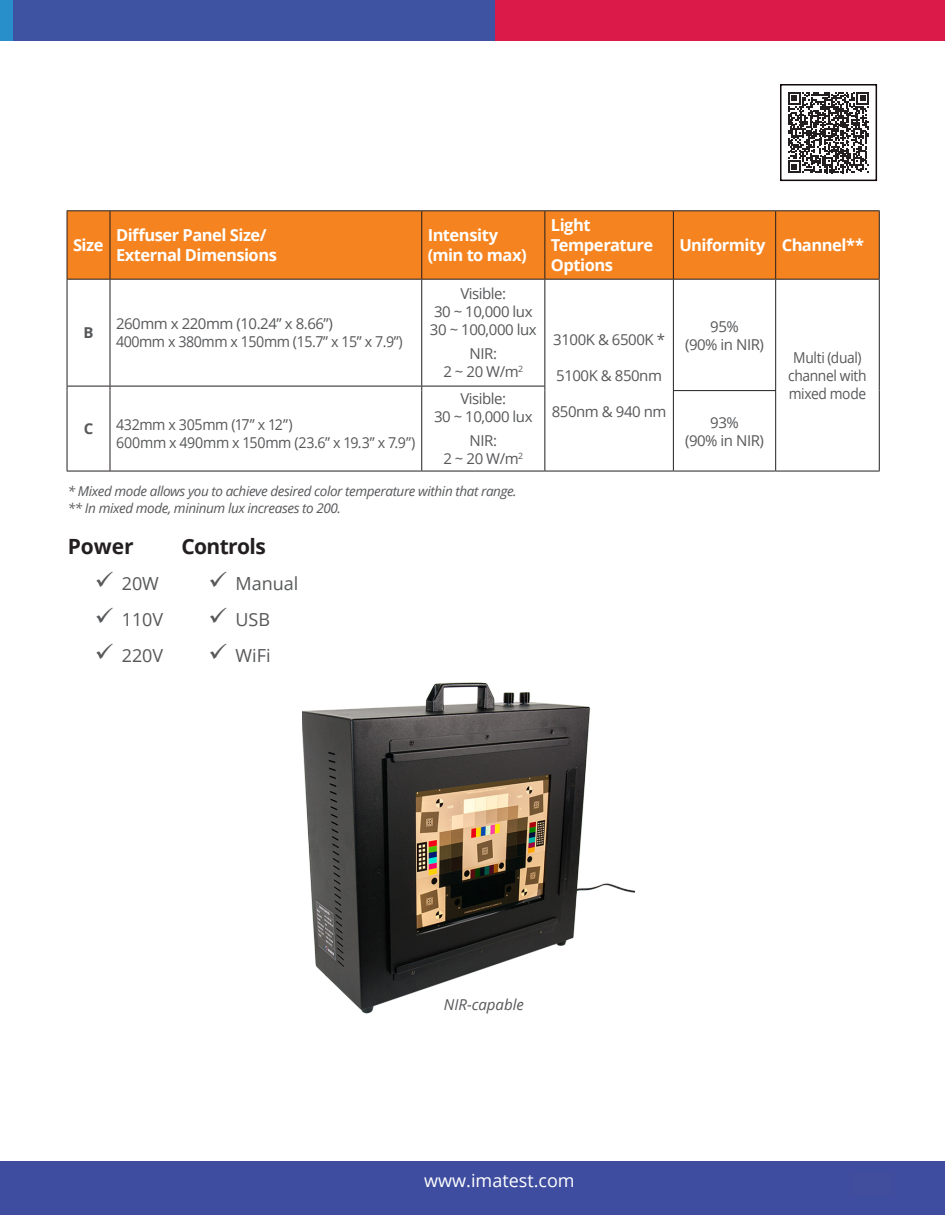
<style>
.page{position:relative;width:945px;height:1215px;background:#fff}
.page>*{position:absolute;margin:0;border:0;box-sizing:border-box;transform-origin:0 0}
.SubHeader{font:700 21px "Open Sans";letter-spacing:-.03em;color:#231f20}
.t1{font:18px "Open Sans";color:#57585a}
.t2{font:18px "Open Sans";color:#fff}
.Table_Header{font:700 16.5px/19.8px "Open Sans";letter-spacing:-.03em;color:#fff}
.Table_Cells{font:15px/18px "Open Sans";letter-spacing:-.03em;color:#57585a;text-align:center}
.Table_Cells-2{font:15px "Open Sans";letter-spacing:-.03em;color:#57585a;scale:.95 1}
.Table_Cells-3{font:15px/18px "Open Sans";letter-spacing:-.03em;color:#57585a;text-align:center;scale:.92 1}
.t3{font:italic 15px "Open Sans";color:#57585a}
.Table_Label_Column{font:700 15px "Open Sans";color:#57585a}
.Table_Note_2020{font:italic 13.5px "Open Sans";letter-spacing:-.03em;color:#57585a}
</style>
<div class="page">
<div style="left:0;top:1161px;width:945px;height:54px;background:#3e4da0"></div>
<div style="left:0;top:0;width:14px;height:40px;background:#288fca"></div>
<div style="left:14px;top:0;width:481px;height:40px;background:#3f53a3"></div>
<div style="left:495px;top:0;width:450px;height:40px;background:#dc1a49"></div>
<svg style="left:788px;top:92px;width:81px;height:81px"></svg>
<div style="left:780px;top:84px;width:97px;height:97px;border:2px solid #130809"></div>
<img style="left:302px;top:682px;width:332px;height:332px">
<div style="left:68px;top:211px;width:811px;height:68px;background:#f58420"></div>
<hr style="left:110px;top:280px;width:1px;height:106px;background:#231f20">
<hr style="left:110px;top:391px;width:1px;height:80px;background:#231f20">
<hr style="left:110px;top:386px;width:312px;height:1px;background:#231f20">
<hr style="left:422px;top:386px;width:123px;height:1px;background:#231f20">
<hr style="left:673px;top:390px;width:103px;height:1px;background:#231f20">
<hr style="left:110px;top:471px;width:312px;height:1px;background:#231f20">
<hr style="left:673px;top:471px;width:103px;height:1px;background:#231f20">
<hr style="left:67px;top:280px;width:1px;height:106px;background:#231f20">
<hr style="left:67px;top:386px;width:43px;height:1px;background:#231f20">
<hr style="left:67px;top:391px;width:1px;height:80px;background:#231f20">
<hr style="left:67px;top:471px;width:43px;height:1px;background:#231f20">
<hr style="left:67px;top:210px;width:43px;height:1px;background:#231f20">
<hr style="left:67px;top:211px;width:1px;height:68px;background:#231f20">
<hr style="left:67px;top:279px;width:43px;height:1px;background:#231f20">
<hr style="left:110px;top:210px;width:312px;height:1px;background:#231f20">
<hr style="left:110px;top:211px;width:1px;height:68px;background:#231f20">
<hr style="left:544px;top:211px;width:1px;height:68px;background:#231f20">
<hr style="left:110px;top:279px;width:312px;height:1px;background:#231f20">
<hr style="left:422px;top:210px;width:123px;height:1px;background:#231f20">
<hr style="left:421px;top:211px;width:1px;height:68px;background:#231f20">
<hr style="left:545px;top:210px;width:128px;height:1px;background:#231f20">
<hr style="left:422px;top:279px;width:123px;height:1px;background:#231f20">
<hr style="left:545px;top:279px;width:128px;height:1px;background:#231f20">
<hr style="left:776px;top:210px;width:104px;height:1px;background:#231f20">
<hr style="left:879px;top:211px;width:1px;height:68px;background:#231f20">
<hr style="left:776px;top:279px;width:104px;height:1px;background:#231f20">
<hr style="left:673px;top:210px;width:103px;height:1px;background:#231f20">
<hr style="left:673px;top:211px;width:1px;height:68px;background:#231f20">
<hr style="left:775px;top:211px;width:1px;height:68px;background:#231f20">
<hr style="left:673px;top:279px;width:103px;height:1px;background:#231f20">
<hr style="left:421px;top:280px;width:1px;height:106px;background:#231f20">
<hr style="left:421px;top:391px;width:1px;height:80px;background:#231f20">
<hr style="left:422px;top:471px;width:123px;height:1px;background:#231f20">
<hr style="left:544px;top:280px;width:1px;height:106px;background:#231f20">
<hr style="left:673px;top:280px;width:1px;height:106px;background:#231f20">
<hr style="left:544px;top:391px;width:1px;height:80px;background:#231f20">
<hr style="left:673px;top:391px;width:1px;height:80px;background:#231f20">
<hr style="left:545px;top:471px;width:128px;height:1px;background:#231f20">
<hr style="left:775px;top:280px;width:1px;height:106px;background:#231f20">
<hr style="left:879px;top:280px;width:1px;height:106px;background:#231f20">
<hr style="left:775px;top:391px;width:1px;height:80px;background:#231f20">
<hr style="left:879px;top:391px;width:1px;height:80px;background:#231f20">
<hr style="left:776px;top:471px;width:104px;height:1px;background:#231f20">
<p class="Table_Header" style="left:73px;top:235px;width:32px">Size</p>
<p class="Table_Header" style="left:116px;top:225px;width:152px">Diffuser Panel Size/</p>
<p class="Table_Header" style="left:116px;top:245px;width:162px">External Dimensions</p>
<p class="Table_Label_Column" style="left:83px;top:322px;width:12px">B</p>
<p class="Table_Cells" style="left:116px;top:315px;width:218px">260mm x 220mm (10.24” x 8.66”)</p>
<p class="Table_Cells-2" style="left:116px;top:332px;width:303px">400mm x 380mm x 150mm (15.7” x 15” x 7.9”)</p>
<p class="Table_Label_Column" style="left:84px;top:418px;width:11px">C</p>
<p class="Table_Cells-2" style="left:116px;top:414px;width:187px">432mm x 305mm (17” x 12”)</p>
<p class="Table_Cells-2" style="left:116px;top:432px;width:317px">600mm x 490mm x 150mm (23.6” x 19.3” x 7.9”)</p>
<p class="Table_Header" style="left:428px;top:225px;width:72px">Intensity</p>
<p class="Table_Header" style="left:428px;top:245px;width:100px">(min to max)</p>
<p class="Table_Cells" style="left:460px;top:285px;width:47px">Visible:</p>
<p class="Table_Cells" style="left:434px;top:303px;width:100px">30 ~ 10,000 lux</p>
<p class="Table_Cells" style="left:430px;top:321px;width:108px">30 ~ 100,000 lux</p>
<p class="Table_Cells" style="left:470px;top:345px;width:29px">NIR:</p>
<p class="Table_Cells" style="left:443px;top:363px;width:81px">2 ~ 20 W/m<sup>2</sup></p>
<p class="Table_Cells" style="left:460px;top:389px;width:47px">Visible:</p>
<p class="Table_Cells" style="left:434px;top:407px;width:100px">30 ~ 10,000 lux</p>
<p class="Table_Cells" style="left:470px;top:431px;width:29px">NIR:</p>
<p class="Table_Cells" style="left:443px;top:449px;width:81px">2 ~ 20 W/m<sup>2</sup></p>
<p class="Table_Note_2020" style="left:68px;top:482px;width:451px">* Mixed mode allows you to achieve desired color temperature within that range.</p>
<p class="Table_Note_2020" style="left:68px;top:498px;width:275px">** In mixed mode, mininum lux increases to 200.</p>
<p class="SubHeader" style="left:68px;top:531px;width:68px">Power</p>
<p class="t1" style="left:122px;top:571px;width:39px">20W</p>
<p class="t1" style="left:122px;top:607px;width:43px">110V</p>
<p class="t1" style="left:122px;top:643px;width:43px">220V</p>
<p class="SubHeader" style="left:182px;top:531px;width:86px">Controls</p>
<p class="t1" style="left:236px;top:571px;width:64px">Manual</p>
<p class="t1" style="left:236px;top:607px;width:36px">USB</p>
<p class="t1" style="left:236px;top:643px;width:37px">WiFi</p>
<p class="Table_Header" style="left:551px;top:215px;width:104px">Light<br>Temperature<br>Options</p>
<p class="Table_Cells" style="left:553px;top:330px;width:113px">3100K &amp; 6500K *</p>
<p class="Table_Cells" style="left:556px;top:366px;width:107px">5100K &amp; 850nm</p>
<p class="Table_Cells" style="left:552px;top:402px;width:116px">850nm &amp; 940 nm</p>
<p class="Table_Header" style="left:679px;top:235px;width:88px">Uniformity</p>
<p class="Table_Header" style="left:782px;top:235px;width:84px">Channel**</p>
<p class="Table_Cells" style="left:685px;top:317px;width:81px">95%<br>(90% in NIR)</p>
<p class="Table_Cells" style="left:685px;top:413px;width:81px">93%<br>(90% in NIR)</p>
<p class="Table_Cells-3" style="left:788px;top:348px;width:87px">Multi (dual) channel with mixed mode</p>
<p class="t3" style="left:444px;top:994px;width:82px">NIR-capable</p>
<p class="t2" style="left:424px;top:1168px;width:152px">www.imatest.com</p>
</div>
